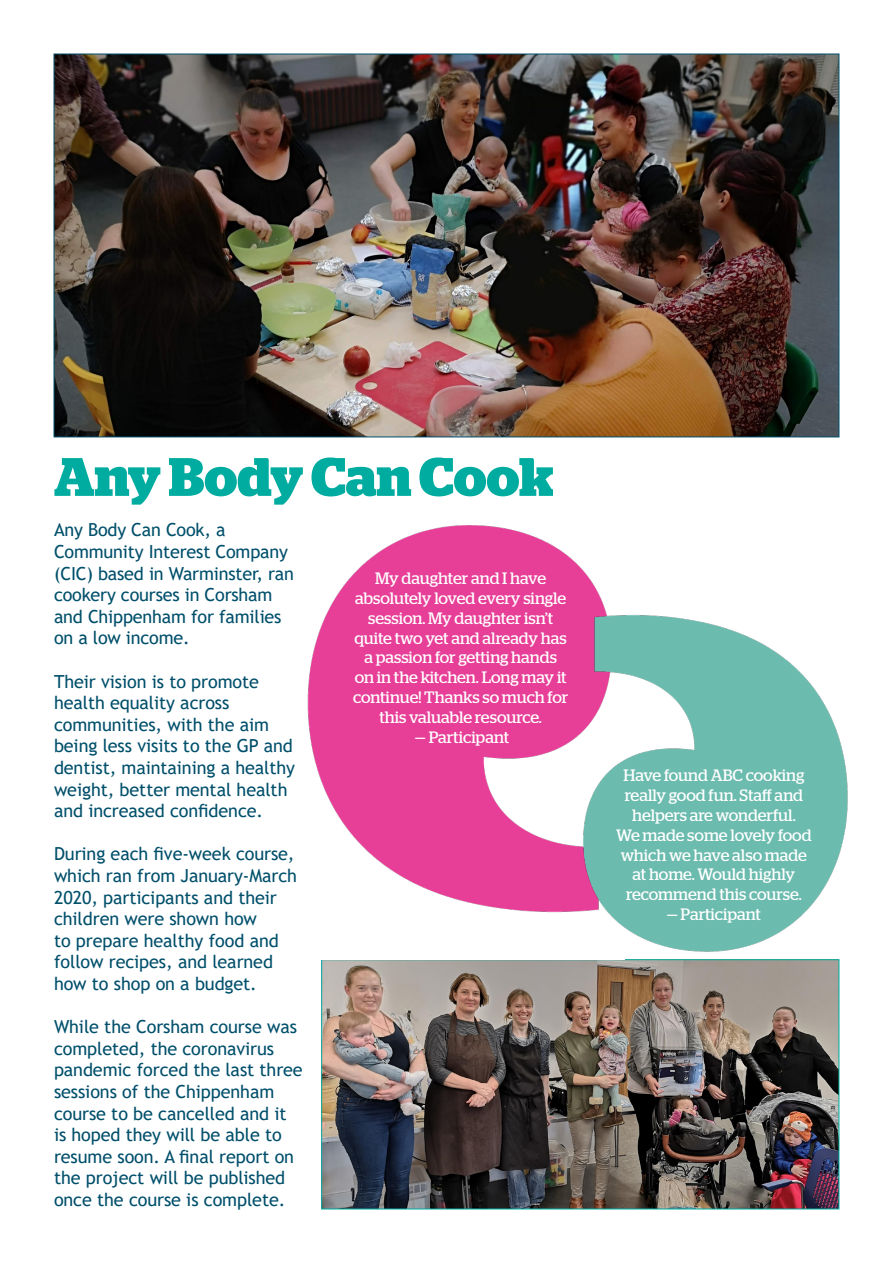
<style>
.page{position:relative;width:893px;height:1263px;background:#fff}
.page>*{position:absolute;margin:0;border:0;box-sizing:border-box;transform-origin:0 0}
.t1{font:700 54px "Stag";color:#00aca0}
.t2{font:18px/21.6px "Trebuchet MS";letter-spacing:-.005em;color:#004f6b}
.t3{font:16.5px/19.8px "Stag";letter-spacing:-.005em;color:#fff;text-align:center}
</style>
<div class="page">
<img style="left:56px;top:56px;width:781px;height:379px">
<img style="left:323px;top:961px;width:514px;height:246px">
<img style="left:308px;top:525px;width:295px;height:387px">
<img style="left:535px;top:602px;width:313px;height:362px">
<p class="t1" style="left:54px;top:445px;width:501px">Any Body Can Cook</p>
<p class="t2" style="left:54px;top:519px;width:241px">Any Body Can Cook, a<br>Community Interest Company (CIC) based in Warminster, ran cookery courses in Corsham and Chippenham for families on a low income.</p>
<p class="t2" style="left:54px;top:670px;width:243px">Their vision is to promote health equality across communities, with the aim being less visits to the GP and dentist, maintaining a healthy weight, better mental health and increased confidence.</p>
<p class="t2" style="left:54px;top:843px;width:245px">During each five-week course, which ran from January-March<br>2020, participants and their children were shown how<br>to prepare healthy food and follow recipes, and learned how to shop on a budget.</p>
<p class="t2" style="left:54px;top:1016px;width:250px">While the Corsham course was completed, the coronavirus pandemic forced the last three sessions of the Chippenham course to be cancelled and it is hoped they will be able to resume soon. A final report on the project will be published once the course is complete.</p>
<p class="t3" style="left:353px;top:568px;width:217px">My daughter and I have absolutely loved every single session. My daughter isn’t quite two yet and already has a passion for getting hands on in the kitchen. Long may it continue! Thanks so much for this valuable resource.</p>
<p class="t3" style="left:415px;top:727px;width:96px">— Participant</p>
<p class="t3" style="left:623px;top:765px;width:183px">Have found ABC cooking really good fun. Staff and helpers are wonderful.</p>
<p class="t3" style="left:616px;top:825px;width:197px">We made some lovely food which we have also made at home. Would highly recommend this course.</p>
<p class="t3" style="left:667px;top:904px;width:96px">— Participant</p>
</div>
